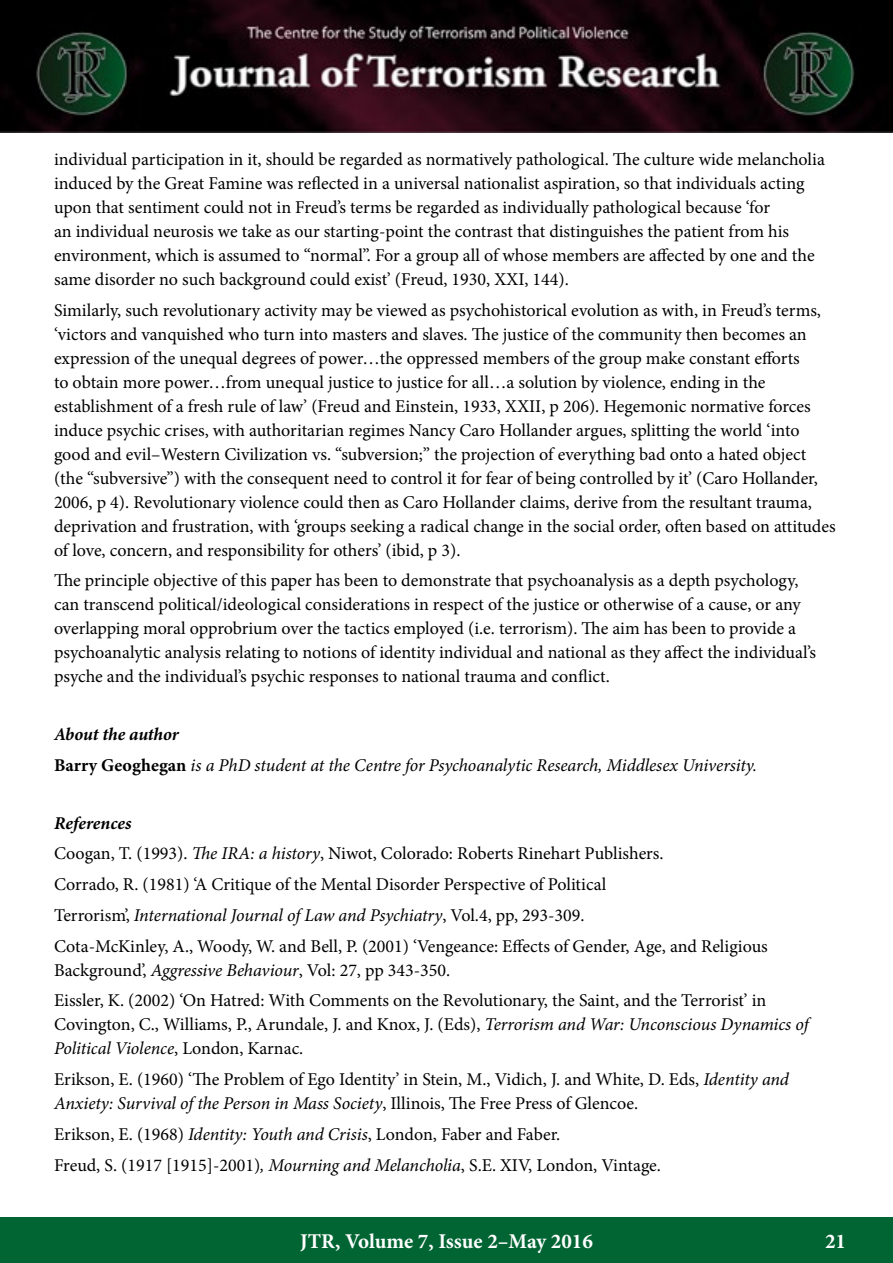
<style>
.page{position:relative;width:893px;height:1263px;background:#fff}
.page>*{position:absolute;margin:0;border:0;box-sizing:border-box;transform-origin:0 0}
.t1{font:700 21px "Minion Pro";color:#fff}
.t2{font:18px/24px "Minion Pro";color:#000}
.t3{font:italic 18px/30.8px "Minion Pro";letter-spacing:-.005em;color:#000}
.s1{font-weight:700}
.s2{font-weight:700;font-style:normal}
.s3{font-weight:700;font-style:italic}
.s4{font-style:italic}
</style>
<div class="page">
<div style="left:0;top:1217px;width:893px;height:46px;background:#006533"></div>
<img style="left:0;top:0;width:893px;height:133px">
<p class="t2" style="left:54px;top:147px;width:772px">individual participation in it, should be regarded as normatively pathological. The culture wide melancholia induced by the Great Famine was reflected in a universal nationalist aspiration, so that individuals acting upon that sentiment could not in Freud’s terms be regarded as individually pathological because ‘for<br>an individual neurosis we take as our starting-point the contrast that distinguishes the patient from his environment, which is assumed to “normal”. For a group all of whose members are affected by one and the same disorder no such background could exist’ (Freud, 1930, XXI, 144).</p>
<p class="t2" style="left:54px;top:298px;width:783px">Similarly, such revolutionary activity may be viewed as psychohistorical evolution as with, in Freud’s terms, ‘victors and vanquished who turn into masters and slaves. The justice of the community then becomes an expression of the unequal degrees of power…the oppressed members of the group make constant efforts<br>to obtain more power…from unequal justice to justice for all…a solution by violence, ending in the establishment of a fresh rule of law’ (Freud and Einstein, 1933, XXII, p 206). Hegemonic normative forces induce psychic crises, with authoritarian regimes Nancy Caro Hollander argues, splitting the world ‘into good and evil–Western Civilization vs. “subversion;” the projection of everything bad onto a hated object (the “subversive”) with the consequent need to control it for fear of being controlled by it’ (Caro Hollander, 2006, p 4). Revolutionary violence could then as Caro Hollander claims, derive from the resultant trauma, deprivation and frustration, with ‘groups seeking a radical change in the social order, often based on attitudes of love, concern, and responsibility for others’ (ibid, p 3).</p>
<p class="t2" style="left:54px;top:569px;width:764px">The principle objective of this paper has been to demonstrate that psychoanalysis as a depth psychology, can transcend political/ideological considerations in respect of the justice or otherwise of a cause, or any overlapping moral opprobrium over the tactics employed (i.e. terrorism). The aim has been to provide a psychoanalytic analysis relating to notions of identity individual and national as they affect the individual’s psyche and the individual’s psychic responses to national trauma and conflict.</p>
<p class="t3" style="left:54px;top:719px;width:704px"><span class="s1">About the author<br></span><span class="s2">Barry Geoghegan</span> is a PhD student at the Centre for Psychoanalytic Research, Middlesex University.</p>
<p class="t2" style="left:54px;top:808px;width:715px;line-height:30.8px"><span class="s3">References<br></span>Coogan, T. (1993). <span class="s4">The IRA: a history</span>, Niwot, Colorado: Roberts Rinehart Publishers.<br>Corrado, R. (1981) ‘A Critique of the Mental Disorder Perspective of Political<br>Terrorism’, <span class="s4">International Journal of Law and Psychiatry</span>, Vol.4, pp, 293-309.<br>Cota-McKinley, A., Woody, W. and Bell, P. (2001) ‘Vengeance: Effects of Gender, Age, and Religious</p>
<p class="t2" style="left:54px;top:955px;width:714px;line-height:30.8px">Background’, <span class="s4">Aggressive Behaviour</span>, Vol: 27, pp 343-350.<br>Eissler, K. (2002) ‘On Hatred: With Comments on the Revolutionary, the Saint, and the Terrorist’ in</p>
<p class="t2" style="left:54px;top:1013px;width:756px">Covington, C., Williams, P., Arundale, J. and Knox, J. (Eds), <span class="s4">Terrorism and War: Unconscious Dynamics of<br>Political Violence</span>, London, Karnac.</p>
<p class="t2" style="left:54px;top:1067px;width:737px">Erikson, E. (1960) ‘The Problem of Ego Identity’ in Stein, M., Vidich, J. and White, D. Eds, <span class="s4">Identity and<br>Anxiety: Survival of the Person in Mass Society</span>, Illinois, The Free Press of Glencoe.</p>
<p class="t2" style="left:54px;top:1119px;width:608px;line-height:30.8px">Erikson, E. (1968) <span class="s4">Identity: Youth and Crisis</span>, London, Faber and Faber.<br>Freud, S. (1917 [1915]-2001)<span class="s4">, Mourning and Melancholia</span>, S.E. XIV, London, Vintage.</p>
<p class="t1" style="left:300px;top:1226px;width:294px">JTR, Volume 7, Issue 2–May 2016</p>
<p class="t1" style="left:825px;top:1226px;width:22px">21</p>
</div>
